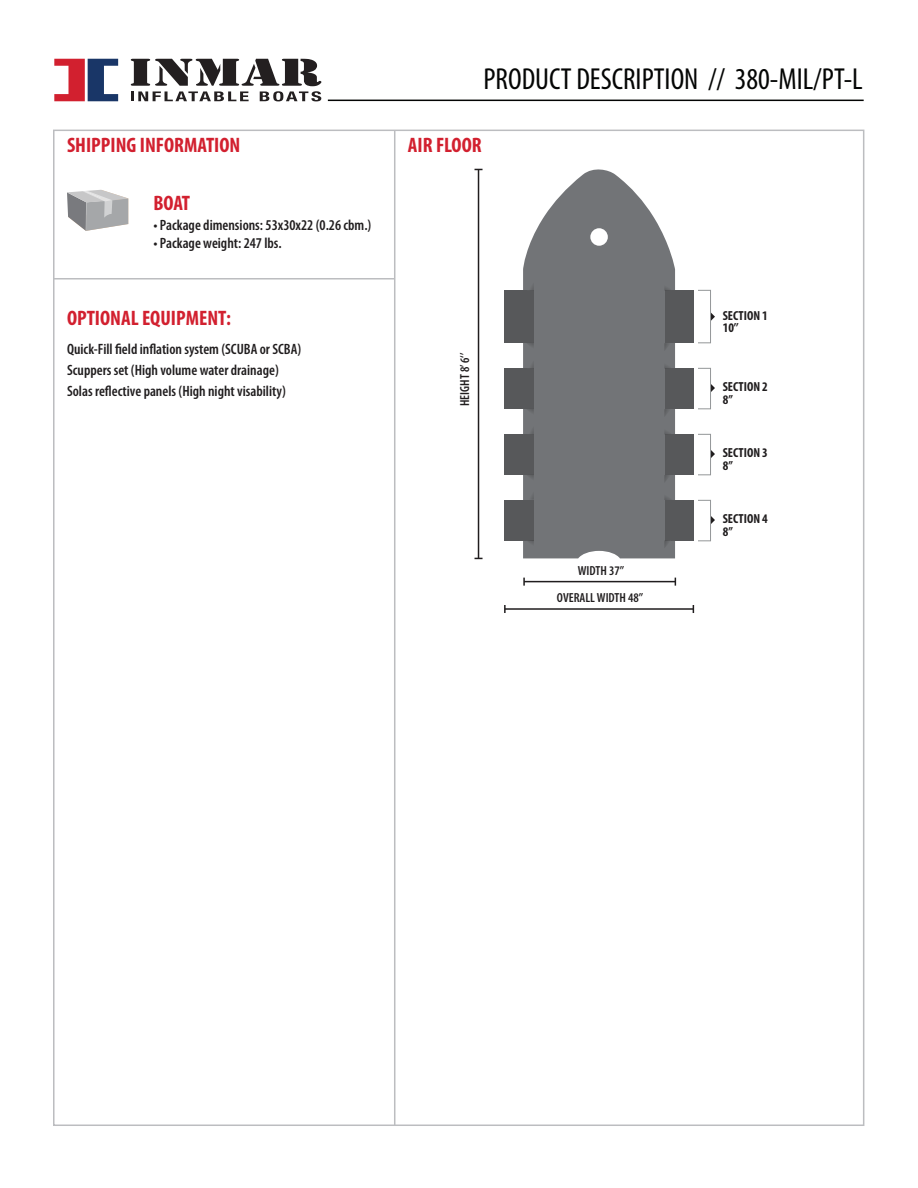
<style>
.page{position:relative;width:918px;height:1188px;background:#fff}
.page>*{position:absolute;margin:0;border:0;box-sizing:border-box;transform-origin:0 0}
.t1{font:condensed 30.45px "Myriad Pro";color:#040504}
.t2{font:700 condensed 21px "Myriad Pro";color:#d2202f}
.t3{font:600 condensed 15px/21px "Myriad Pro";color:#201d1e}
.t4{font:700 condensed 13.2px/12.8px "Myriad Pro";color:#201d1e}
.t5{font:600 condensed 13.2px "Myriad Pro";color:#201d1e}
</style>
<div class="page">
<svg style="left:131px;top:59px;width:190px;height:42px"></svg>
<svg style="left:54px;top:59px;width:64px;height:42px"></svg>
<hr style="left:328px;top:100px;width:536px;height:1px;background:#040504">
<hr style="left:54px;top:278px;width:341px;height:2px;background:#bcbdc0">
<hr style="left:394px;top:130px;width:1px;height:995px;background:#bcbdc0">
<svg style="left:523px;top:169px;width:152px;height:389px;fill:#727477"></svg>
<svg style="left:711px;top:312px;width:4px;height:9px"></svg>
<hr style="left:505px;top:608px;width:188px;height:2px;background:#201d1e">
<svg style="left:504px;top:605px;width:2px;height:8px"></svg>
<hr style="left:478px;top:169px;width:1px;height:389px;background:#201d1e">
<hr style="left:524px;top:581px;width:151px;height:1px;background:#201d1e">
<svg style="left:523px;top:578px;width:2px;height:8px"></svg>
<div style="left:698px;top:290px;width:13px;height:53px;border:1px solid #939698"></div>
<svg style="left:711px;top:384px;width:4px;height:8px"></svg>
<div style="left:698px;top:368px;width:13px;height:41px;border:1px solid #939698"></div>
<svg style="left:711px;top:450px;width:4px;height:8px"></svg>
<div style="left:698px;top:434px;width:13px;height:41px;border:1px solid #939698"></div>
<svg style="left:711px;top:516px;width:4px;height:8px"></svg>
<div style="left:698px;top:500px;width:13px;height:41px;border:1px solid #939698"></div>
<div style="left:590px;top:228px;width:18px;height:18px;background:#fff;border-radius:50%"></div>
<div style="left:504px;top:500px;width:190px;height:41px;background:#57585a"></div>
<div style="left:504px;top:434px;width:190px;height:41px;background:#57585a"></div>
<div style="left:504px;top:368px;width:190px;height:41px;background:#57585a"></div>
<div style="left:504px;top:290px;width:190px;height:53px;background:#57585a"></div>
<div style="left:534px;top:280px;width:130px;height:268px;background:#727477"></div>
<svg style="left:527px;top:282px;width:7px;height:8px"></svg>
<svg style="left:526px;top:343px;width:8px;height:7px"></svg>
<svg style="left:664px;top:343px;width:7px;height:8px"></svg>
<svg style="left:664px;top:284px;width:8px;height:7px"></svg>
<svg style="left:527px;top:360px;width:7px;height:8px"></svg>
<svg style="left:526px;top:409px;width:8px;height:7px"></svg>
<svg style="left:664px;top:409px;width:7px;height:8px"></svg>
<svg style="left:664px;top:362px;width:8px;height:7px"></svg>
<svg style="left:527px;top:426px;width:7px;height:8px"></svg>
<svg style="left:526px;top:475px;width:8px;height:6px"></svg>
<svg style="left:664px;top:475px;width:7px;height:8px"></svg>
<svg style="left:664px;top:428px;width:8px;height:6px"></svg>
<svg style="left:527px;top:492px;width:7px;height:8px"></svg>
<svg style="left:526px;top:541px;width:8px;height:6px"></svg>
<svg style="left:664px;top:540px;width:7px;height:8px"></svg>
<svg style="left:664px;top:493px;width:8px;height:7px"></svg>
<svg style="left:67px;top:190px;width:61px;height:41px"></svg>
<h2 class="t2" style="left:67px;top:132px;width:175px">SHIPPING INFORMATION</h2>
<h2 class="t2" style="left:153px;top:190px;width:38px">BOAT</h2>
<p class="t3" style="left:153px;top:215px;width:220px">• Package dimensions: 53x30x22 (0.26 cbm.)</p>
<p class="t3" style="left:153px;top:233px;width:130px">• Package weight: 247 lbs.</p>
<h1 class="t1" style="left:483px;top:61px;width:381px">PRODUCT DESCRIPTION // 380-MIL/PT-L</h1>
<h2 class="t2" style="left:408px;top:132px;width:75px">AIR FLOOR</h2>
<h2 class="t2" style="left:67px;top:305px;width:165px">OPTIONAL EQUIPMENT:</h2>
<p class="t4" style="left:723px;top:309px;width:47px">SECTION 1<br>10’’</p>
<p class="t3" style="left:67px;top:339px;width:236px">Quick-Fill field inflation system (SCUBA or SCBA)<br>Scuppers set (High volume water drainage)<br>Solas reflective panels (High night visability)</p>
<p class="t5" style="left:458px;top:406px;width:55px;rotate:-90deg">HEIGHT 8’ 6‘’</p>
<p class="t5" style="left:578px;top:563px;width:48px">WIDTH 37’’</p>
<p class="t5" style="left:557px;top:591px;width:88px">OVERALL WIDTH 48’’</p>
<p class="t4" style="left:723px;top:380px;width:47px">SECTION 2<br>8’’</p>
<p class="t4" style="left:723px;top:446px;width:47px">SECTION 3<br>8’’</p>
<p class="t4" style="left:723px;top:512px;width:47px">SECTION 4<br>8’’</p>
</div>
